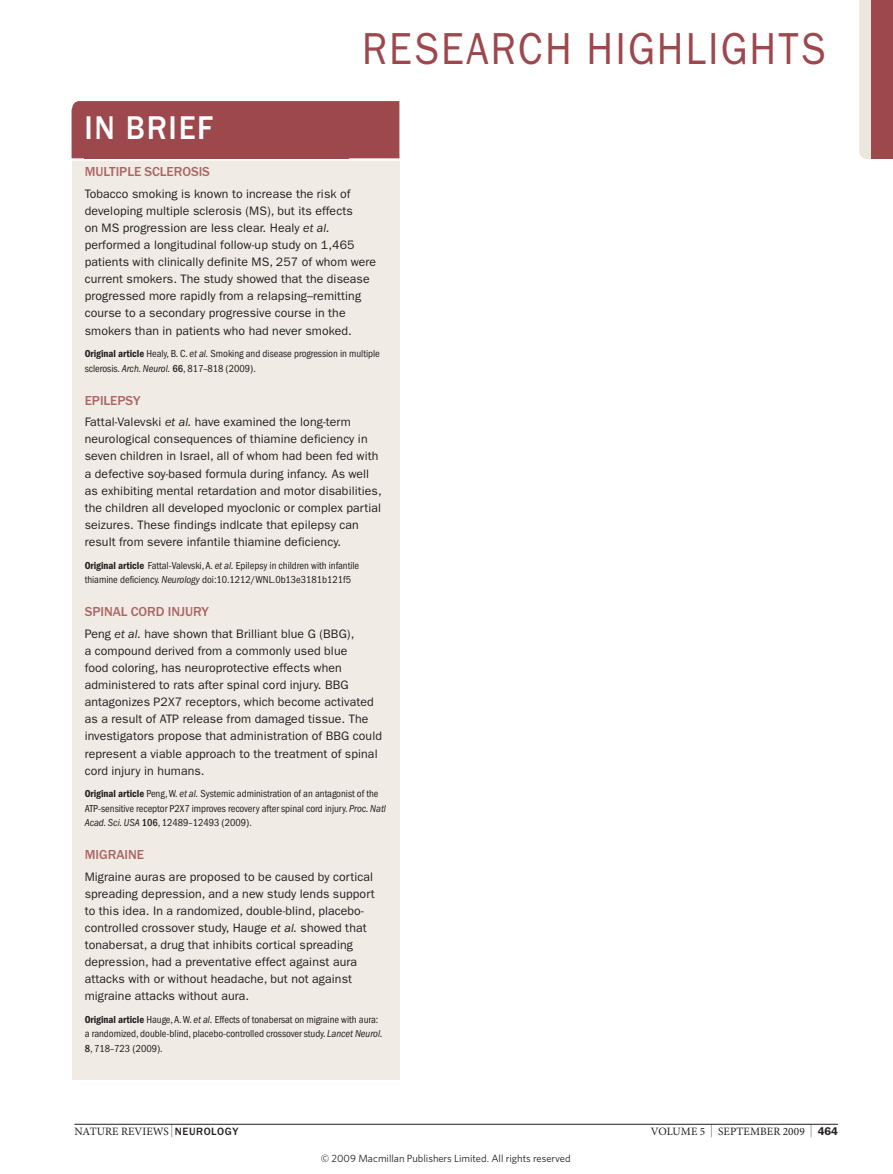
<style>
.page{position:relative;width:893px;height:1174px;background:#fff}
.page>*{position:absolute;margin:0;border:0;box-sizing:border-box;transform-origin:0 0}
.t1{font:45px "ITC Franklin Gothic Std";letter-spacing:.05em;color:#9d484d;scale:.9 1}
.t2{font:500 34.05px "ITC Franklin Gothic Std";letter-spacing:.05em;color:#fff;scale:.93 1}
.t3{font:500 13.5px "ITC Franklin Gothic Std";letter-spacing:-.005em;color:#ad6564}
.t4{font:12.3px/17.1px "ITC Franklin Gothic Std";letter-spacing:.005em;color:#231f20}
.t5{font:11.25px "Minion Pro";letter-spacing:.01em;color:#231f20}
.t6{font:condensed 10.5px/14.2px "ITC Franklin Gothic Std";letter-spacing:-.005em;color:#231f20}
.t7{font:10.5px "Whitney";color:#231f20}
.s1{font-style:italic}
.s2{font-family:"ITC Franklin Gothic Std Dm Cd";font-stretch:normal}
.s3{font-weight:500}
.s4{font-size:12.9px}
.s5{font-family:"ITC Franklin Gothic Std";font-weight:500;font-size:10.95px}
.s6{font-family:"ITC Franklin Gothic Std";font-weight:600}
</style>
<div class="page">
<hr style="left:74px;top:1124px;width:764px;height:1px;background:#231f20">
<svg style="left:859px;top:0;width:13px;height:159px;background:#e6dad2"></svg>
<div style="left:872px;top:0;width:21px;height:159px;background:#9d484d"></div>
<div style="left:72px;top:154px;width:327px;height:926px;background:#f0ece5"></div>
<div style="left:72px;top:101px;width:327px;height:57px;background:#9d484d"></div>
<hr style="left:71px;top:158px;width:330px;height:3px;background:#fff">
<div style="left:84px;top:117px;width:265px;height:41px;background:#9d484d"></div>
<h2 class="t2" style="left:84px;top:108px;width:140px">IN BRIEF</h2>
<h1 class="t1" style="left:362px;top:23px;width:517px">research highlights</h1>
<p class="t3" style="left:85px;top:164px;width:127px">MULTIPLE SCLEROSIS</p>
<p class="t4" style="left:85px;top:185px;width:293px">tobacco smoking is known to increase the risk of developing multiple sclerosis (Ms), but its effects<br>on Ms progression are less clear. healy <span class="s1">et al. </span>performed a longitudinal follow-up study on 1,465 patients with clinically definite Ms, 257 of whom were current smokers. the study showed that the disease progressed more rapidly from a relapsing–remitting course to a secondary progressive course in the smokers than in patients who had never smoked.</p>
<p class="t6" style="left:85px;top:347px;width:297px"><span class="s2">Original article</span> Healy, B. C. <span class="s1">et al.</span> Smoking and disease progression in multiple sclerosis. <span class="s1">Arch. Neurol.</span> <span class="s3">66</span>, 817–818 (2009).</p>
<p class="t3" style="left:85px;top:393px;width:57px">EPILEPSY</p>
<p class="t4" style="left:85px;top:413px;width:298px">Fattal-Valevski <span class="s1">et al.</span> have examined the long-term neurological consequences of thiamine deficiency in seven children in israel, all of whom had been fed with a defective soy-based formula during infancy. as well as exhibiting mental retardation and motor disabilities, the children all developed myoclonic or complex partial seizures. these findings indlcate that epilepsy can result from severe infantile thiamine deficiency.</p>
<p class="t6" style="left:85px;top:558px;width:276px"><span class="s2">Original article</span> Fattal-Valevski, A. <span class="s1">et al.</span> Epilepsy in children with infantile thiamine deficiency. <span class="s1">Neurology</span> doi:10.1212/WNL.0b13e3181b121f5</p>
<p class="t3" style="left:85px;top:604px;width:126px">SPINAL CORD INJURY</p>
<p class="t4" style="left:85px;top:625px;width:299px">Peng <span class="s1">et al.</span> have shown that Brilliant blue g (BBg),<br>a compound derived from a commonly used blue<br>food coloring, has neuroprotective effects when administered to rats after spinal cord injury. BBg antagonizes P2X7 receptors, which become activated as a result of atP release from damaged tissue. the investigators propose that administration of BBg could represent a viable approach to the treatment of spinal cord injury in humans.</p>
<p class="t6" style="left:85px;top:787px;width:303px"><span class="s2">Original article</span> Peng, W. <span class="s1">et al.</span> Systemic administration of an antagonist of the<br>ATP-sensitive receptor P2X7 improves recovery after spinal cord injury. <span class="s1">Proc. Natl<br>Acad. Sci. USA</span> <span class="s3">106</span>, 12489–12493 (2009).</p>
<p class="t3" style="left:85px;top:847px;width:61px">MIGRAINE</p>
<p class="t4" style="left:85px;top:868px;width:292px">Migraine auras are proposed to be caused by cortical spreading depression, and a new study lends support to this idea. in a randomized, double-blind, placebo&shy;controlled crossover study, hauge <span class="s1">et al.</span> showed that tonabersat, a drug that inhibits cortical spreading depression, had a preventative effect against aura attacks with or without headache, but not against migraine attacks without aura.</p>
<p class="t6" style="left:85px;top:1012px;width:299px"><span class="s2">Original article</span> Hauge, A.W. <span class="s1">et al.</span> Effects of tonabersat on migraine with aura: a randomized, double-blind, placebo-controlled crossover study. <span class="s1">Lancet Neurol.<br></span><span class="s3">8</span>, 718–723 (2009).</p>
<p class="t5" style="left:74px;top:1123px;width:165px">NATURE REVIEWS <span class="s4">|</span> <span class="s5">NEUROLOGY</span></p>
<p class="t5" style="left:651px;top:1123px;width:189px">VOLUME 5 <span class="s4">|</span> SEPTEMBER 2009 <span class="s4">|</span> <span class="s6">464</span></p>
<p class="t7" style="left:321px;top:1152px;width:251px">© 2009 Macmillan Publishers Limited. All rights reserved</p>
</div>
